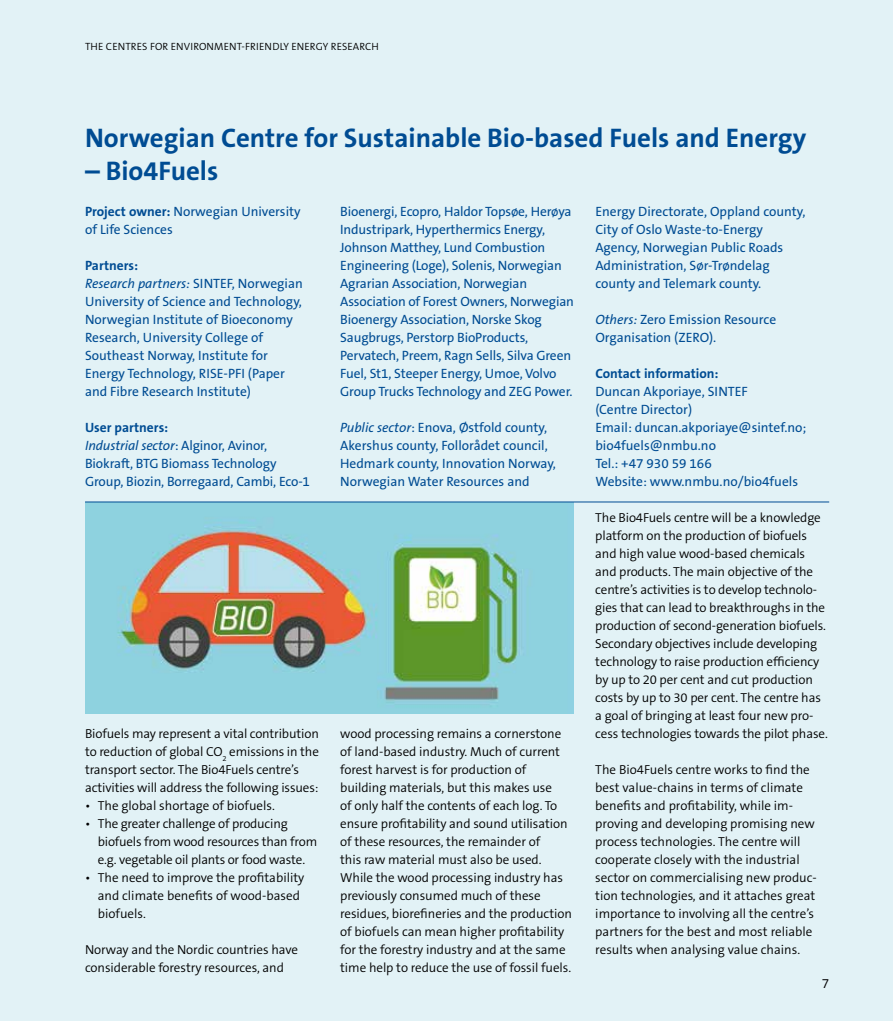
<style>
.page{position:relative;width:893px;height:1021px;background:#fff}
.page>*{position:absolute;margin:0;border:0;box-sizing:border-box;transform-origin:0 0}
.t1{font:700 27px "The Sans B7";color:#004c93}
.t2{font:13.5px/18px "The Sans B5 Plain";color:#004c93}
.t3{font:700 13.5px "The Sans B7";color:#004c93}
.t4{font:300 13.5px "The Sans B4";color:#000}
.t5{font:300 13.05px/18px "The Sans B4";letter-spacing:-.005em;color:#000}
.t6{font:300 10.5px "The Sans B4";letter-spacing:.01em;color:#000}
.s1{font-family:"The Sans B7";font-weight:700}
.s2{font-style:italic}
</style>
<div class="page">
<div style="left:0;top:0;width:893px;height:1020px;background:#e2f2f6"></div>
<img style="left:85px;top:502px;width:489px;height:211px">
<hr style="left:85px;top:501px;width:744px;height:1px;background:#004c93">
<p class="t6" style="left:85px;top:41px;width:295px">THE CENTRES FOR ENVIRONMENT-FRIENDLY ENERGY RESEARCH</p>
<h1 class="t1" style="left:85px;top:123px;width:723px">Norwegian Centre for Sustainable Bio-based Fuels and Energy</h1>
<h1 class="t1" style="left:85px;top:156px;width:135px">– Bio4Fuels</h1>
<p class="t2" style="left:85px;top:203px;width:217px"><span class="s1">Project owner:</span> Norwegian University of Life Sciences</p>
<p class="t3" style="left:85px;top:258px;width:55px">Partners:</p>
<p class="t2" style="left:85px;top:275px;width:219px"><span class="s2">Research partners:</span> SINTEF, Norwegian University of Science and Technology, Norwegian Institute of Bioeconomy Research, University College of Southeast Norway, Institute for Energy Technology, RISE-PFI (Paper and Fibre Research Institute)</p>
<p class="t3" style="left:85px;top:420px;width:85px">User partners:</p>
<p class="t2" style="left:85px;top:437px;width:227px"><span class="s2">Industrial sector</span>: Alginor, Avinor,<br>Biokraft, BTG Biomass Technology<br>Group, Biozin, Borregaard, Cambi, Eco-1</p>
<p class="t2" style="left:595px;top:203px;width:212px">Energy Directorate, Oppland county,<br>City of Oslo Waste-to-Energy<br>Agency, Norwegian Public Roads<br>Administration, Sør-Trøndelag county and Telemark county.</p>
<p class="t2" style="left:595px;top:311px;width:183px"><span class="s2">Others:</span> Zero Emission Resource<br>Organisation (ZERO).</p>
<p class="t3" style="left:595px;top:366px;width:125px">Contact information:</p>
<p class="t2" style="left:595px;top:383px;width:213px">Duncan Akporiaye, SINTEF<br>(Centre Director)<br>Email: duncan.akporiaye@sintef.no; bio4fuels@nmbu.no<br>Tel.: +47 930 59 166<br>Website: www.nmbu.no/bio4fuels</p>
<p class="t2" style="left:340px;top:203px;width:235px">Bioenergi, Ecopro, Haldor Topsøe, Herøya Industripark, Hyperthermics Energy, Johnson Matthey, Lund Combustion Engineering (Loge), Solenis, Norwegian Agrarian Association, Norwegian Association of Forest Owners, Norwegian Bioenergy Association, Norske Skog Saugbrugs, Perstorp BioProducts, Pervatech, Preem, Ragn Sells, Silva Green Fuel, St1, Steeper Energy, Umoe, Volvo Group Trucks Technology and ZEG Power.</p>
<p class="t2" style="left:340px;top:419px;width:217px"><span class="s2">Public sector</span>: Enova, Østfold county, Akershus county, Follorådet council, Hedmark county, Innovation Norway, Norwegian Water Resources and</p>
<p class="t5" style="left:85px;top:725px;width:235px">Biofuels may represent a vital contribution to reduction of global CO<sub>2</sub> emissions in the transport sector. The Bio4Fuels centre’s activities will address the following issues:</p>
<p class="t5" style="left:85px;top:797px;width:191px">• The global shortage of biofuels.</p>
<p class="t5" style="left:98px;top:815px;width:221px;text-indent:-13px">• The greater challenge of producing biofuels from wood resources than from e.g. vegetable oil plants or food waste.</p>
<p class="t5" style="left:98px;top:869px;width:208px;text-indent:-13px">• The need to improve the profitability and climate benefits of wood-based biofuels.</p>
<p class="t5" style="left:85px;top:941px;width:214px">Norway and the Nordic countries have considerable forestry resources, and</p>
<p class="t5" style="left:340px;top:725px;width:233px">wood processing remains a cornerstone of land-based industry. Much of current forest harvest is for production of building materials, but this makes use<br>of only half the contents of each log. To ensure profitability and sound utilisation of these resources, the remainder of<br>this raw material must also be used.<br>While the wood processing industry has previously consumed much of these residues, biorefineries and the production of biofuels can mean higher profitability for the forestry industry and at the same time help to reduce the use of fossil fuels.</p>
<p class="t5" style="left:595px;top:509px;width:234px">The Bio4Fuels centre will be a knowledge platform on the production of biofuels and high value wood-based chemicals and products. The main objective of the centre’s activities is to develop technolo&shy;gies that can lead to breakthroughs in the production of second-generation biofuels.<br>Secondary objectives include developing technology to raise production efficiency by up to 20 per cent and cut production costs by up to 30 per cent. The centre has a goal of bringing at least four new pro&shy;cess technologies towards the pilot phase.</p>
<p class="t5" style="left:595px;top:761px;width:223px">The Bio4Fuels centre works to find the best value-chains in terms of climate benefits and profitability, while im&shy;proving and developing promising new process technologies. The centre will cooperate closely with the industrial sector on commercialising new produc&shy;tion technologies, and it attaches great importance to involving all the centre’s partners for the best and most reliable results when analysing value chains.</p>
<p class="t4" style="left:822px;top:976px;width:9px">7</p>
</div>
